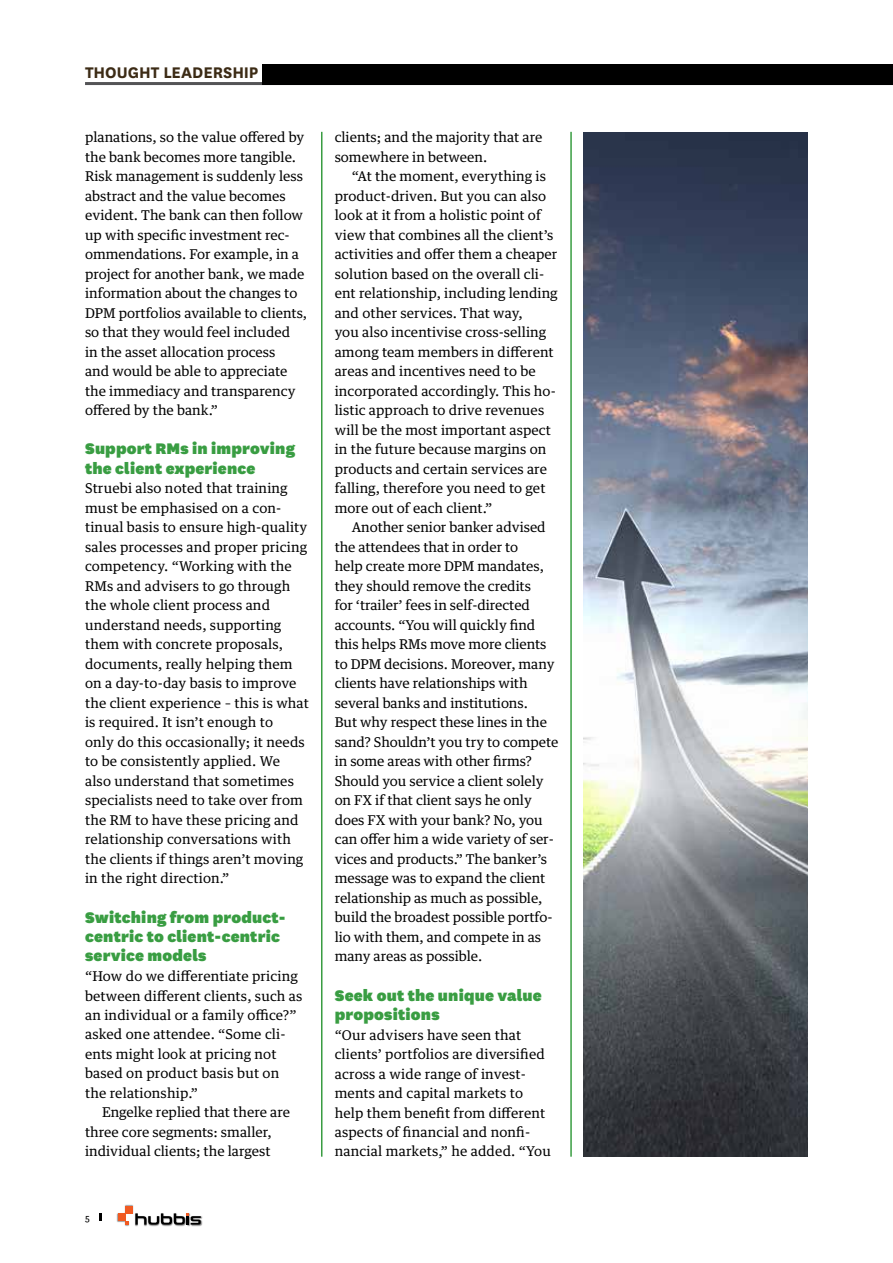
<style>
.page{position:relative;width:893px;height:1263px;background:#fff}
.page>*{position:absolute;margin:0;border:0;box-sizing:border-box;transform-origin:0 0}
.t1{font:900 18px/19.5px "National";letter-spacing:.01em;color:#399d42}
.t2{font:700 18px "National";letter-spacing:-.005em;color:#3c2b15}
.t3{font:13.5px/19.5px "Guardian Text Egyp";color:#000}
.t4{font:10.5px "National";color:#000}
</style>
<div class="page">
<img style="left:117px;top:1205px;width:85px;height:21px">
<svg style="left:135px;top:1213px;width:66px;height:11px"></svg>
<div style="left:126px;top:1206px;width:7px;height:7px;background:#f05a22"></div>
<div style="left:118px;top:1213px;width:8px;height:8px;background:#f05a22"></div>
<svg style="left:99px;top:1214px;width:2px;height:7px"></svg>
<hr style="left:321px;top:132px;width:1px;height:1025px;background:#399d42">
<hr style="left:570px;top:132px;width:2px;height:1025px;background:#399d42">
<img style="left:584px;top:133px;width:224px;height:1024px">
<hr style="left:85px;top:82px;width:808px;height:3px;background:#545456">
<div style="left:263px;top:65px;width:630px;height:20px;background:#000"></div>
<h1 class="t2" style="left:85px;top:59px;width:175px">THOUGHT LEADERSHIP</h1>
<p class="t3" style="left:85px;top:126px;width:224px">planations, so the value offered by the bank becomes more tangible.<br>Risk management is suddenly less abstract and the value becomes evident. The bank can then follow up with specific investment rec&shy;ommendations. For example, in a project for another bank, we made information about the changes to<br>DPM portfolios available to clients, so that they would feel included<br>in the asset allocation process<br>and would be able to appreciate the immediacy and transparency offered by the bank.”</p>
<h1 class="t1" style="left:85px;top:438px;width:211px">Support RMs in improving the client experience</h1>
<p class="t3" style="left:85px;top:477px;width:225px">Struebi also noted that training must be emphasised on a con&shy;tinual basis to ensure high-quality sales processes and proper pricing competency. “Working with the<br>RMs and advisers to go through the whole client process and understand needs, supporting them with concrete proposals, documents, really helping them on a day-to-day basis to improve the client experience – this is what is required. It isn’t enough to<br>only do this occasionally; it needs to be consistently applied. We also understand that sometimes specialists need to take over from the RM to have these pricing and relationship conversations with the clients if things aren’t moving in the right direction.”</p>
<h1 class="t1" style="left:85px;top:906px;width:202px">Switching from product&shy;centric to client-centric service models</h1>
<p class="t3" style="left:85px;top:965px;width:219px">“How do we differentiate pricing between different clients, such as an individual or a family office?” asked one attendee. “Some cli&shy;ents might look at pricing not based on product basis but on the relationship.”</p>
<p class="t3" style="left:85px;top:1101px;width:206px;text-indent:17px">Engelke replied that there are three core segments: smaller, individual clients; the largest</p>
<p class="t4" style="left:85px;top:1211px;width:6px">5</p>
<p class="t3" style="left:335px;top:126px;width:209px">clients; and the majority that are somewhere in between.</p>
<p class="t3" style="left:335px;top:165px;width:224px;text-indent:17px">“At the moment, everything is product-driven. But you can also look at it from a holistic point of view that combines all the client’s activities and offer them a cheaper solution based on the overall cli&shy;ent relationship, including lending and other services. That way,<br>you also incentivise cross-selling among team members in different areas and incentives need to be incorporated accordingly. This ho&shy;listic approach to drive revenues will be the most important aspect in the future because margins on products and certain services are falling, therefore you need to get more out of each client.”</p>
<p class="t3" style="left:335px;top:516px;width:225px;text-indent:17px">Another senior banker advised the attendees that in order to<br>help create more DPM mandates, they should remove the credits<br>for ‘trailer’ fees in self-directed accounts. “You will quickly find this helps RMs move more clients to DPM decisions. Moreover, many clients have relationships with several banks and institutions.<br>But why respect these lines in the sand? Shouldn’t you try to compete in some areas with other firms?<br>Should you service a client solely on FX if that client says he only does FX with your bank? No, you can offer him a wide variety of ser&shy;vices and products.” The banker’s message was to expand the client relationship as much as possible, build the broadest possible portfo&shy;lio with them, and compete in as many areas as possible.</p>
<h1 class="t1" style="left:335px;top:984px;width:209px">Seek out the unique value propositions</h1>
<p class="t3" style="left:335px;top:1023px;width:218px">“Our advisers have seen that clients’ portfolios are diversified across a wide range of invest&shy;ments and capital markets to help them benefit from different aspects of financial and nonfi&shy;nancial markets,” he added. “You</p>
</div>
